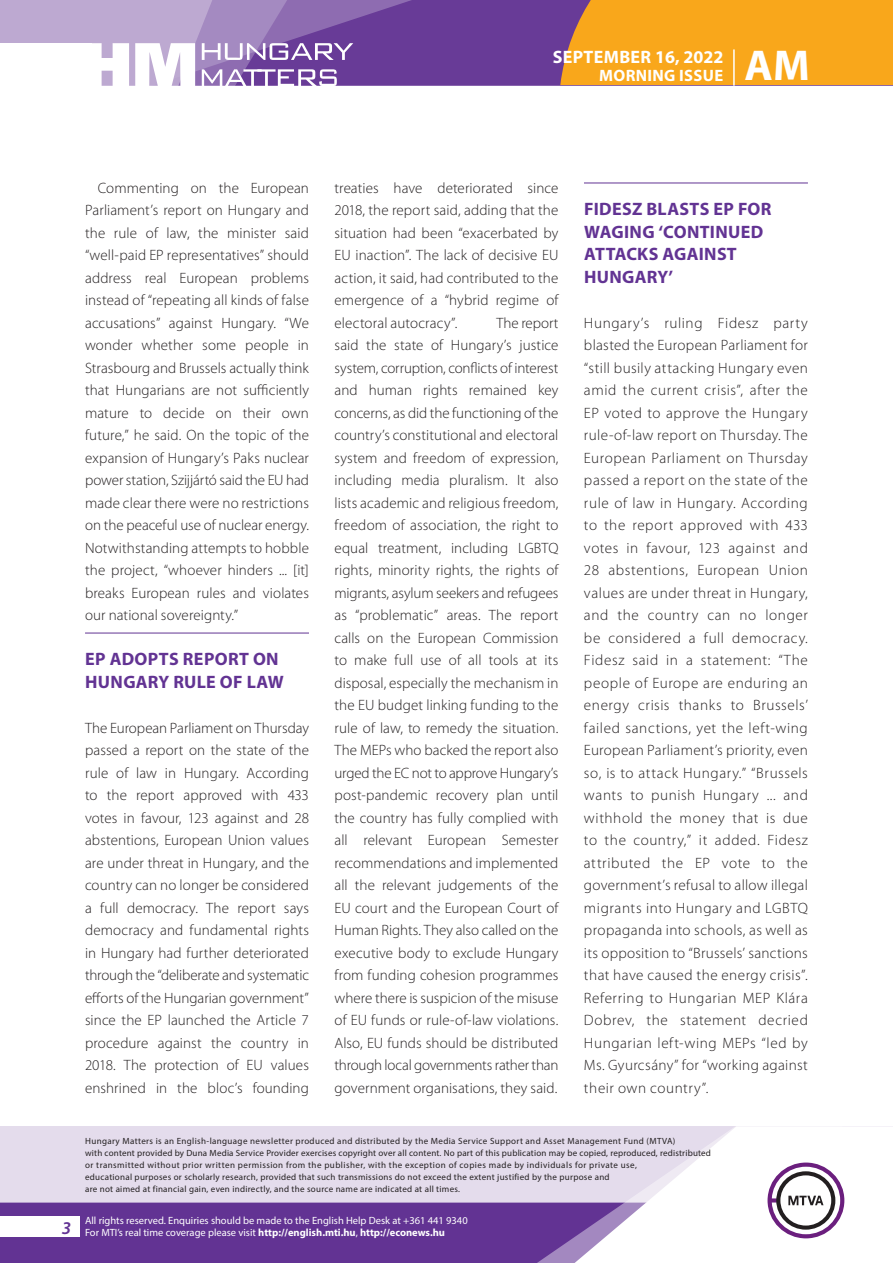
<style>
.page{position:relative;width:893px;height:1263px;background:#fff}
.page>*{position:absolute;margin:0;border:0;box-sizing:border-box;transform-origin:0 0}
.t1{font:700 43.35px "Myriad Pro";color:#fff}
._01_cimsor{font:700 18px/22.5px "Myriad Pro";letter-spacing:.02em;color:#623393}
.t2{font:700 18px "Myriad Pro";letter-spacing:.02em;color:#fff}
.t3{font:italic 600 18px "Myriad Pro";color:#623393}
.t4{font:700 16.5px "Myriad Pro";letter-spacing:.02em;color:#fff}
._03_kenyer_szöveg-1{font:300 15px/22.5px "Myriad Pro";letter-spacing:.01em;color:#231f20;text-align:justify}
._03_kenyer_szöveg-2{font:300 15px/22.5px "Myriad Pro";letter-spacing:.005em;color:#231f20;text-align:justify}
.t5{font:10.5px/12px "Myriad Pro";color:#fff}
.t6{font:9px/12px "Myriad Pro";letter-spacing:.03em;color:#231f20}
.s1{font-weight:700}
</style>
<div class="page">
<div style="left:0;top:1126px;width:893px;height:137px;background:#e4dcec"></div>
<div style="left:0;top:1202px;width:506px;height:61px;background:#623393"></div>
<svg style="left:506px;top:1202px;width:69px;height:61px;background:#6b3e99"></svg>
<svg style="left:575px;top:1126px;width:318px;height:137px"></svg>
<div style="left:0;top:1216px;width:79px;height:20px;background:#fff"></div>
<div style="left:0;top:0;width:893px;height:85px;background:#683b97"></div>
<div style="left:560px;top:0;width:333px;height:85px;background:#f9a71b"></div>
<hr style="left:733px;top:49px;width:2px;height:37px;background:#fff">
<svg style="left:0;top:0;width:479px;height:86px"></svg>
<hr style="left:85px;top:633px;width:224px;height:1px;background:#623393">
<hr style="left:584px;top:183px;width:224px;height:1px;background:#623393">
<p class="t2" style="left:553px;top:45px;width:172px">September 16, 2022</p>
<p class="t4" style="left:599px;top:65px;width:124px">MORNING ISSUE</p>
<h1 class="t1" style="left:745px;top:37px;width:67px">AM</h1>
<p class="_03_kenyer_szöveg-2" style="left:85px;top:176px;width:225px;text-indent:13px">Commenting on the European Parliament’s report on Hungary and the rule of law, the minister said “well-paid EP representatives” should address real European problems instead of “repeating all kinds of false accusations” against Hungary. “We wonder whether some people in Strasbourg and Brussels actually think that Hungarians are not sufficiently mature to decide on their own future,” he said. On the topic of the expansion of Hungary’s Paks nuclear power station, Szijjártó said the EU had made clear there were no restrictions on the peaceful use of nuclear energy.<br>Notwithstanding attempts to hobble the project, “whoever hinders ... [it] breaks European rules and violates our national sovereignty.”</p>
<p class="_01_cimsor" style="left:85px;top:647px;width:200px">EP ADOPTS REPORT ON<br>HUNGARY RULE OF LAW</p>
<p class="_03_kenyer_szöveg-1" style="left:85px;top:716px;width:225px">The European Parliament on Thursday passed a report on the state of the rule of law in Hungary. According to the report approved with 433 votes in favour, 123 against and 28 abstentions, European Union values are under threat in Hungary, and the country can no longer be considered a full democracy. The report says democracy and fundamental rights in Hungary had further deteriorated through the “deliberate and systematic efforts of the Hungarian government” since the EP launched the Article 7 procedure against the country in 2018. The protection of EU values enshrined in the bloc’s founding</p>
<p class="_03_kenyer_szöveg-1" style="left:334px;top:176px;width:225px">treaties have deteriorated since 2018, the report said, adding that the situation had been “exacerbated by EU inaction”. The lack of decisive EU action, it said, had contributed to the emergence of a “hybrid regime of electoral autocracy”.</p>
<p class="_03_kenyer_szöveg-1" style="left:334px;top:311px;width:225px;text-indent:162px">The report said the state of Hungary’s justice system, corruption, conflicts of interest and human rights remained key concerns, as did the functioning of the country’s constitutional and electoral system and freedom of expression, including media pluralism. It also lists academic and religious freedom, freedom of association, the right to equal treatment, including LGBTQ rights, minority rights, the rights of migrants, asylum seekers and refugees as “problematic” areas. The report calls on the European Commission to make full use of all tools at its disposal, especially the mechanism in the EU budget linking funding to the rule of law, to remedy the situation.<br>The MEPs who backed the report also urged the EC not to approve Hungary’s post-pandemic recovery plan until the country has fully complied with all relevant European Semester recommendations and implemented all the relevant judgements of the EU court and the European Court of Human Rights. They also called on the executive body to exclude Hungary from funding cohesion programmes where there is suspicion of the misuse of EU funds or rule-of-law violations.<br>Also, EU funds should be distributed through local governments rather than government organisations, they said.</p>
<p class="_01_cimsor" style="left:584px;top:197px;width:187px">FIDESZ BLASTS EP FOR<br>WAGING ‘CONTINUED<br>ATTACKS AGAINST<br>HUNGARY’</p>
<p class="_03_kenyer_szöveg-1" style="left:584px;top:311px;width:225px">Hungary’s ruling Fidesz party blasted the European Parliament for “still busily attacking Hungary even amid the current crisis”, after the EP voted to approve the Hungary rule-of-law report on Thursday. The European Parliament on Thursday passed a report on the state of the rule of law in Hungary. According to the report approved with 433 votes in favour, 123 against and 28 abstentions, European Union values are under threat in Hungary, and the country can no longer be considered a full democracy.<br>Fidesz said in a statement: “The people of Europe are enduring an energy crisis thanks to Brussels’ failed sanctions, yet the left-wing European Parliament’s priority, even so, is to attack Hungary.” “Brussels wants to punish Hungary ... and withhold the money that is due to the country,” it added. Fidesz attributed the EP vote to the government’s refusal to allow illegal migrants into Hungary and LGBTQ propaganda into schools, as well as its opposition to “Brussels’ sanctions that have caused the energy crisis”.<br>Referring to Hungarian MEP Klára Dobrev, the statement decried Hungarian left-wing MEPs “led by Ms. Gyurcsány” for “working against their own country”.</p>
<p class="t3" style="left:62px;top:1217px;width:11px">3</p>
<p class="t6" style="left:85px;top:1134px;width:627px">Hungary Matters is an English-language newsletter produced and distributed by the Media Service Support and Asset Management Fund (MTVA)<br>with content provided by Duna Media Service Provider exercises copyright over all content. No part of this publication may be copied, reproduced, redistributed or transmitted without prior written permission from the publisher, with the exception of copies made by individuals for private use,<br>educational purposes or scholarly research, provided that such transmissions do not exceed the extent justified by the purpose and<br>are not aimed at financial gain, even indirectly, and the source name are indicated at all times.</p>
<p class="t5" style="left:85px;top:1214px;width:384px">All rights reserved. Enquiries should be made to the English Help Desk at +361 441 9340<br>For MTI’s real time coverage please visit <span class="s1">http://english.mti.hu</span>, <span class="s1">http://econews.hu</span></p>
</div>
